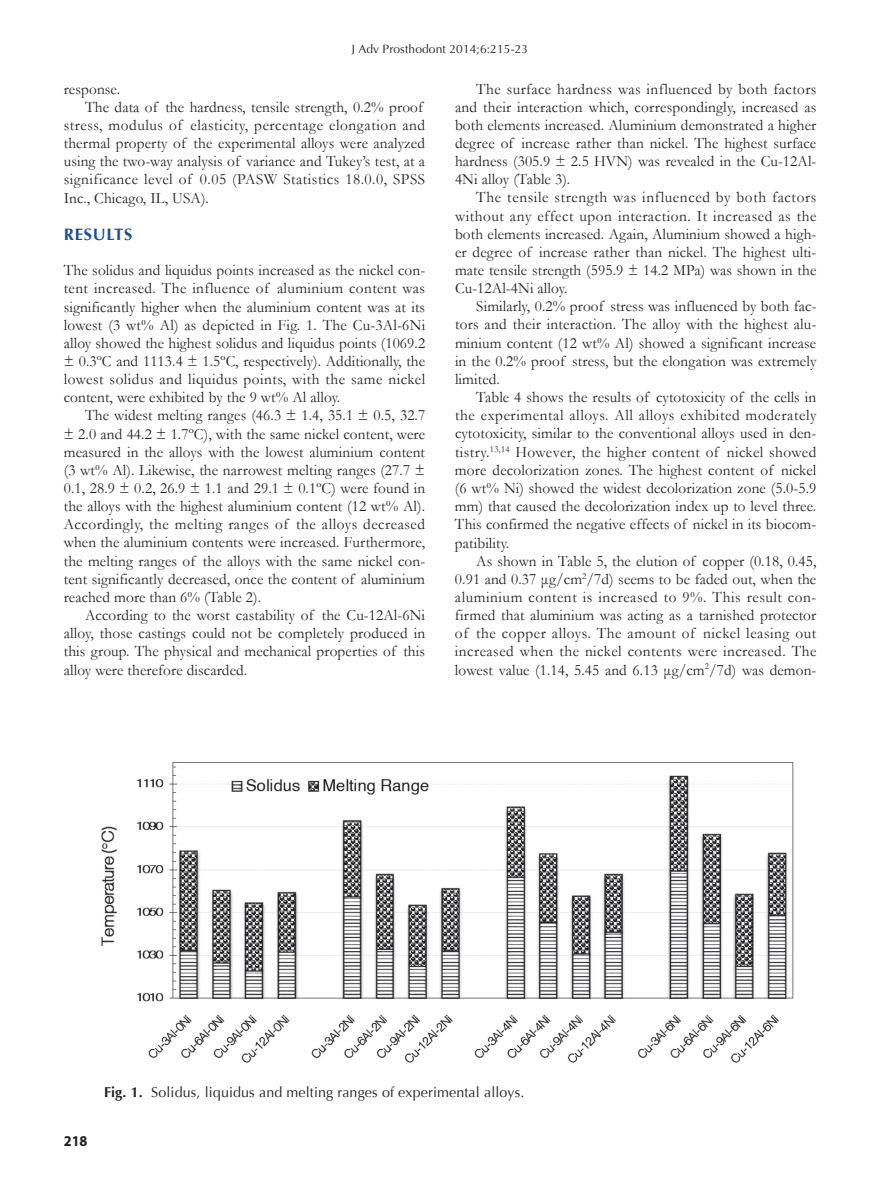
<style>
.page{position:relative;width:893px;height:1191px;background:#fff}
.page>*{position:absolute;margin:0;border:0;box-sizing:border-box;transform-origin:0 0}
.t1{font:700 16.5px "Optima";letter-spacing:.05em;color:#154e9b}
.t2{font:15.75px/18.1px "Garamond";letter-spacing:.01em;color:#231f20;text-align:justify}
.t3{font:15.75px "Garamond";letter-spacing:.035em;color:#231f20}
.t4{font:700 15px "Myriad Pro";color:#231f20;scale:.95 1}
.t5{font:14.25px "Optima";letter-spacing:.01em;color:#231f20}
.t6{font:12px "Optima";letter-spacing:.01em;color:#231f20}
.s1{font-weight:700}
</style>
<div class="page">
<img style="left:101px;top:762px;width:693px;height:301px">
<p class="t6" style="left:352px;top:42px;width:178px">J Adv Prosthodont 2014;6:215-23</p>
<p class="t2" style="left:64px;top:79px;width:58px">response.</p>
<p class="t2" style="left:85px;top:97px;width:340px">The data of the hardness, tensile strength, 0.2% proof</p>
<p class="t3" style="left:64px;top:114px;width:363px">stress, modulus of elasticity, percentage elongation and</p>
<p class="t2" style="left:64px;top:134px;width:363px">thermal property of the experimental alloys were analyzed</p>
<p class="t2" style="left:64px;top:152px;width:363px">using the two-way analysis of variance and Tukey’s test, at a</p>
<p class="t3" style="left:64px;top:169px;width:363px">significance level of 0.05 (PASW Statistics 18.0.0, SPSS</p>
<p class="t2" style="left:64px;top:188px;width:147px">Inc., Chicago, IL, USA).</p>
<p class="t1" style="left:64px;top:225px;width:70px">RESULTS</p>
<p class="t2" style="left:64px;top:261px;width:363px">The solidus and liquidus points increased as the nickel con&shy;tent increased. The influence of aluminium content was significantly higher when the aluminium content was at its lowest (3 wt% Al) as depicted in Fig. 1. The Cu-3Al-6Ni alloy showed the highest solidus and liquidus points (1069.2 ± 0.3ºC and 1113.4 ± 1.5ºC, respectively). Additionally, the lowest solidus and liquidus points, with the same nickel content, were exhibited by the 9 wt% Al alloy.</p>
<p class="t2" style="left:64px;top:406px;width:363px;text-indent:21px">The widest melting ranges (46.3 ± 1.4, 35.1 ± 0.5, 32.7 ± 2.0 and 44.2 ± 1.7ºC), with the same nickel content, were measured in the alloys with the lowest aluminium content (3 wt% Al). Likewise, the narrowest melting ranges (27.7 ± 0.1, 28.9 ± 0.2, 26.9 ± 1.1 and 29.1 ± 0.1ºC) were found in the alloys with the highest aluminium content (12 wt% Al).<br>Accordingly, the melting ranges of the alloys decreased when the aluminium contents were increased. Furthermore, the melting ranges of the alloys with the same nickel con&shy;tent significantly decreased, once the content of aluminium reached more than 6% (Table 2).</p>
<p class="t2" style="left:64px;top:605px;width:363px;text-indent:21px">According to the worst castability of the Cu-12Al-6Ni alloy, those castings could not be completely produced in this group. The physical and mechanical properties of this alloy were therefore discarded.</p>
<p class="t2" style="left:455px;top:79px;width:363px;text-indent:21px">The surface hardness was influenced by both factors and their interaction which, correspondingly, increased as both elements increased. Aluminium demonstrated a higher degree of increase rather than nickel. The highest surface hardness (305.9 ± 2.5 HVN) was revealed in the Cu-12Al-4Ni alloy (Table 3).</p>
<p class="t2" style="left:455px;top:188px;width:363px;text-indent:21px">The tensile strength was influenced by both factors without any effect upon interaction. It increased as the both elements increased. Again, Aluminium showed a high&shy;er degree of increase rather than nickel. The highest ulti&shy;mate tensile strength (595.9 ± 14.2 MPa) was shown in the Cu-12Al-4Ni alloy.</p>
<p class="t2" style="left:455px;top:297px;width:363px;text-indent:21px">Similarly, 0.2% proof stress was influenced by both fac&shy;tors and their interaction. The alloy with the highest alu&shy;minium content (12 wt% Al) showed a significant increase in the 0.2% proof stress, but the elongation was extremely limited.</p>
<p class="t2" style="left:455px;top:388px;width:363px;text-indent:21px">Table 4 shows the results of cytotoxicity of the cells in the experimental alloys. All alloys exhibited moderately cytotoxicity, similar to the conventional alloys used in den&shy;tistry.<sup>13,14</sup> However, the higher content of nickel showed more decolorization zones. The highest content of nickel (6 wt% Ni) showed the widest decolorization zone (5.0-5.9 mm) that caused the decolorization index up to level three.<br>This confirmed the negative effects of nickel in its biocom&shy;patibility.</p>
<p class="t2" style="left:455px;top:551px;width:363px;text-indent:21px">As shown in Table 5, the elution of copper (0.18, 0.45, 0.91 and 0.37 μg/cm<sup>2</sup>/7d) seems to be faded out, when the aluminium content is increased to 9%. This result con&shy;firmed that aluminium was acting as a tarnished protector of the copper alloys. The amount of nickel leasing out increased when the nickel contents were increased. The lowest value (1.14, 5.45 and 6.13 μg/cm<sup>2</sup>/7d) was demon-</p>
<p class="t4" style="left:64px;top:1131px;width:26px">218</p>
<p class="t5" style="left:104px;top:1084px;width:422px"><span class="s1">Fig. 1.</span> Solidus, liquidus and melting ranges of experimental alloys.</p>
</div>
